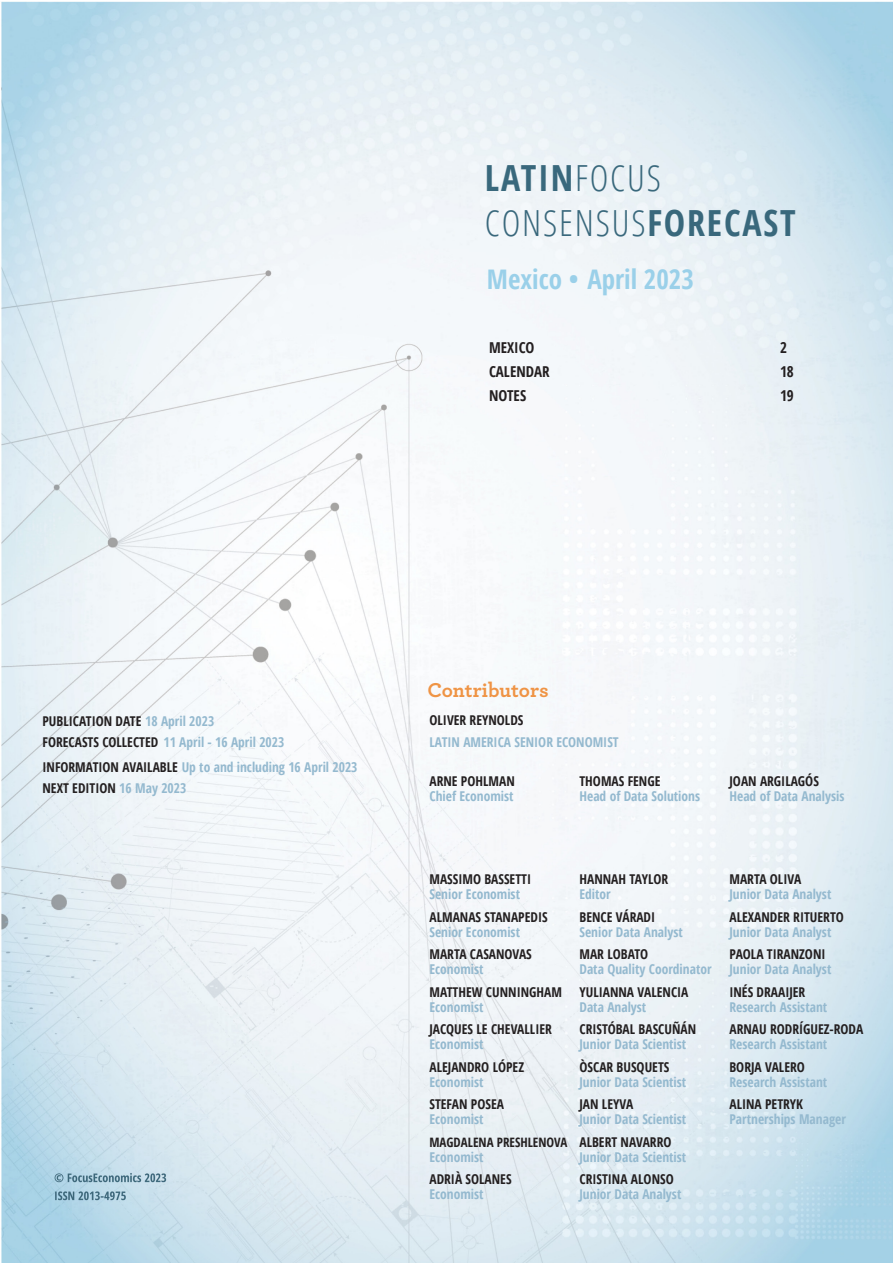
<style>
.page{position:relative;width:893px;height:1263px;background:#fff}
.page>*{position:absolute;margin:0;border:0;box-sizing:border-box;transform-origin:0 0}
.t1{font:300 condensed 36px/45px "Open Sans";letter-spacing:.05em;color:#39687c}
.t2{font:700 condensed 27px "Open Sans";color:#9ad0e9}
.t3{font:700 21px "Archer";color:#ef9445}
.t4{font:700 condensed 15px "Open Sans";color:#231f20}
.t5{font:700 condensed 13.5px/20.7px "Open Sans";color:#94b9cf}
.t6{font:700 condensed 13.5px/20.7px "Open Sans";color:#231f20}
.t7{font:700 condensed 12.9px "Open Sans";color:#231f20}
.s1{font-weight:700}
.s2{color:#94b9cf}
.s3{color:#231f20}
</style>
<div class="page">
<img style="left:1px;top:1px;width:892px;height:1262px">
<h1 class="t1" style="left:485px;top:154px;width:313px"><span class="s1">LATIN</span>FOCUS<br>CONSENSUS<span class="s1">FORECAST</span></h1>
<h2 class="t2" style="left:487px;top:260px;width:208px">Mexico • April 2023</h2>
<p class="t4" style="left:489px;top:337px;width:47px">MEXICO</p>
<p class="t4" style="left:780px;top:337px;width:8px">2</p>
<p class="t4" style="left:489px;top:361px;width:62px">CALENDAR</p>
<p class="t4" style="left:780px;top:361px;width:15px">18</p>
<p class="t4" style="left:489px;top:385px;width:39px">NOTES</p>
<p class="t4" style="left:780px;top:385px;width:15px">19</p>
<p class="t6" style="left:43px;top:710px;width:243px">PUBLICATION DATE <span class="s2">18 April 2023<br></span>FORECASTS COLLECTED <span class="s2">11 April - 16 April 2023</span></p>
<p class="t5" style="left:43px;top:756px;width:316px"><span class="s3">INFORMATION AVAILABLE</span> Up to and including 16 April 2023<br><span class="s3">NEXT EDITION</span> 16 May 2023</p>
<h3 class="t3" style="left:427px;top:674px;width:123px">Contributors</h3>
<p class="t6" style="left:429px;top:709px;width:96px">OLIVER REYNOLDS</p>
<p class="t5" style="left:429px;top:732px;width:191px">LATIN AMERICA SENIOR ECONOMIST</p>
<p class="t6" style="left:429px;top:770px;width:87px">ARNE POHLMAN</p>
<p class="t5" style="left:429px;top:785px;width:86px">Chief Economist</p>
<p class="t6" style="left:579px;top:770px;width:83px">THOMAS FENGE</p>
<p class="t5" style="left:579px;top:785px;width:122px">Head of Data Solutions</p>
<p class="t6" style="left:729px;top:770px;width:91px">JOAN ARGILAGÓS</p>
<p class="t5" style="left:729px;top:785px;width:117px">Head of Data Analysis</p>
<p class="t6" style="left:429px;top:869px;width:103px">MASSIMO BASSETTI</p>
<p class="t5" style="left:429px;top:884px;width:92px">Senior Economist</p>
<p class="t6" style="left:429px;top:906px;width:120px">ALMANAS STANAPEDIS</p>
<p class="t5" style="left:429px;top:921px;width:92px">Senior Economist</p>
<p class="t6" style="left:429px;top:944px;width:104px">MARTA CASANOVAS</p>
<p class="t5" style="left:429px;top:959px;width:56px">Economist</p>
<p class="t6" style="left:429px;top:981px;width:134px">MATTHEW CUNNINGHAM</p>
<p class="t5" style="left:429px;top:996px;width:56px">Economist</p>
<p class="t6" style="left:429px;top:1019px;width:124px">JACQUES LE CHEVALLIER</p>
<p class="t5" style="left:429px;top:1034px;width:56px">Economist</p>
<p class="t6" style="left:429px;top:1056px;width:96px">ALEJANDRO LÓPEZ</p>
<p class="t5" style="left:429px;top:1071px;width:56px">Economist</p>
<p class="t6" style="left:429px;top:1094px;width:76px">STEFAN POSEA</p>
<p class="t5" style="left:429px;top:1109px;width:56px">Economist</p>
<p class="t7" style="left:429px;top:1133px;width:139px">MAGDALENA PRESHLENOVA</p>
<p class="t5" style="left:429px;top:1146px;width:56px">Economist</p>
<p class="t6" style="left:429px;top:1169px;width:84px">ADRIÀ SOLANES</p>
<p class="t5" style="left:429px;top:1184px;width:56px">Economist</p>
<p class="t6" style="left:579px;top:869px;width:90px">HANNAH TAYLOR</p>
<p class="t5" style="left:579px;top:884px;width:33px">Editor</p>
<p class="t6" style="left:579px;top:906px;width:77px">BENCE VÁRADI</p>
<p class="t5" style="left:579px;top:921px;width:105px">Senior Data Analyst</p>
<p class="t6" style="left:579px;top:944px;width:70px">MAR LOBATO</p>
<p class="t5" style="left:579px;top:959px;width:134px">Data Quality Coordinator</p>
<p class="t6" style="left:579px;top:981px;width:111px">YULIANNA VALENCIA</p>
<p class="t5" style="left:579px;top:996px;width:68px">Data Analyst</p>
<p class="t6" style="left:579px;top:1019px;width:118px">CRISTÓBAL BASCUÑÁN</p>
<p class="t5" style="left:579px;top:1034px;width:108px">Junior Data Scientist</p>
<p class="t6" style="left:579px;top:1056px;width:91px">ÒSCAR BUSQUETS</p>
<p class="t5" style="left:579px;top:1071px;width:108px">Junior Data Scientist</p>
<p class="t6" style="left:579px;top:1094px;width:55px">JAN LEYVA</p>
<p class="t5" style="left:579px;top:1109px;width:108px">Junior Data Scientist</p>
<p class="t6" style="left:579px;top:1131px;width:93px">ALBERT NAVARRO</p>
<p class="t5" style="left:579px;top:1146px;width:108px">Junior Data Scientist</p>
<p class="t6" style="left:579px;top:1169px;width:96px">CRISTINA ALONSO</p>
<p class="t5" style="left:579px;top:1184px;width:103px">Junior Data Analyst</p>
<p class="t6" style="left:729px;top:869px;width:73px">MARTA OLIVA</p>
<p class="t5" style="left:729px;top:884px;width:103px">Junior Data Analyst</p>
<p class="t6" style="left:729px;top:906px;width:116px">ALEXANDER RITUERTO</p>
<p class="t5" style="left:729px;top:921px;width:103px">Junior Data Analyst</p>
<p class="t6" style="left:729px;top:944px;width:98px">PAOLA TIRANZONI</p>
<p class="t5" style="left:729px;top:959px;width:103px">Junior Data Analyst</p>
<p class="t6" style="left:729px;top:981px;width:77px">INÉS DRAAIJER</p>
<p class="t5" style="left:729px;top:996px;width:99px">Research Assistant</p>
<p class="t6" style="left:729px;top:1019px;width:135px">ARNAU RODRÍGUEZ-RODA</p>
<p class="t5" style="left:729px;top:1034px;width:99px">Research Assistant</p>
<p class="t6" style="left:729px;top:1056px;width:77px">BORJA VALERO</p>
<p class="t5" style="left:729px;top:1071px;width:99px">Research Assistant</p>
<p class="t6" style="left:729px;top:1094px;width:75px">ALINA PETRYK</p>
<p class="t5" style="left:729px;top:1109px;width:118px">Partnerships Manager</p>
</div>
